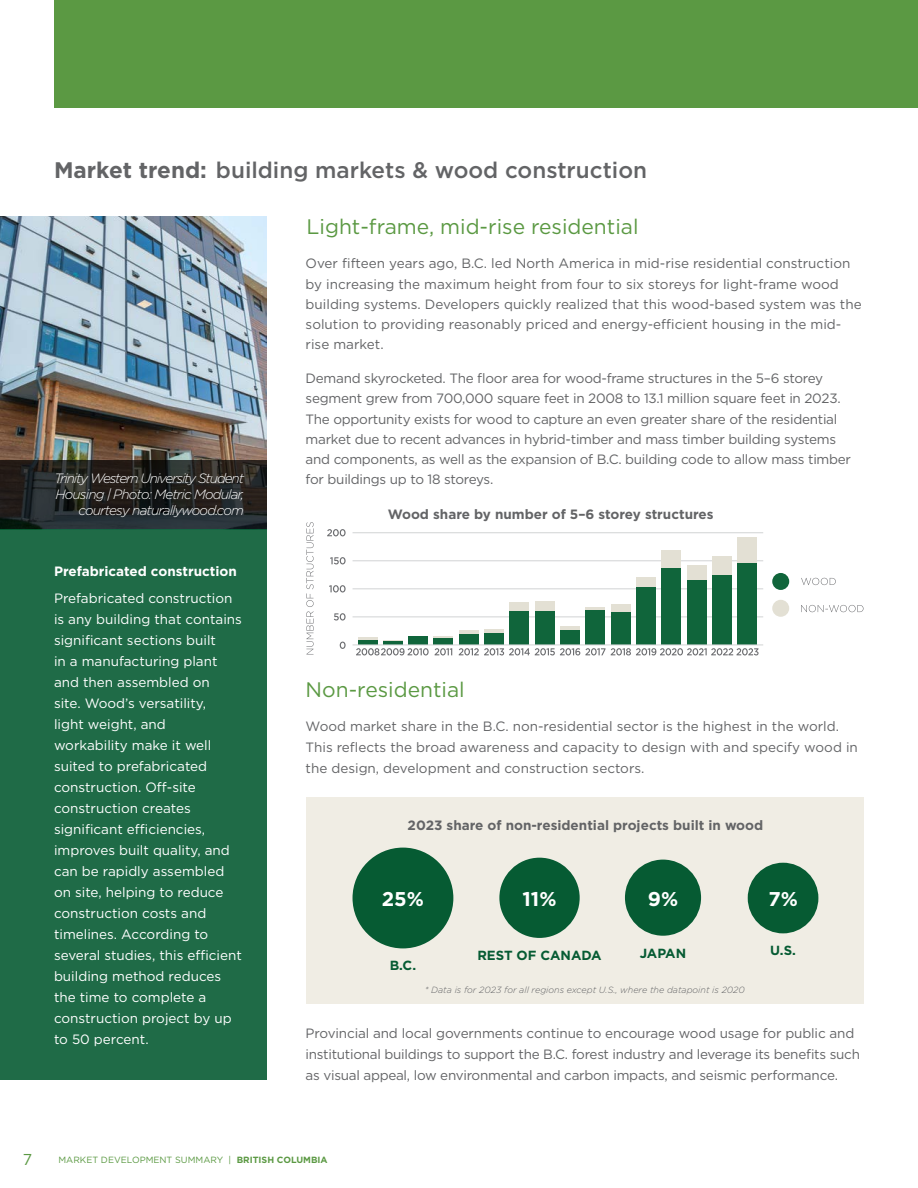
<style>
.page{position:relative;width:918px;height:1188px;background:#fff}
.page>*{position:absolute;margin:0;border:0;box-sizing:border-box;transform-origin:0 0}
.t1{font:500 22.5px "Gotham";color:#636466}
.t2{font:21px "Gotham";color:#5b9943}
.t3{font:700 19.95px "Gotham";color:#fff}
.t4{font:15.75px "Gotham";color:#5b9943}
.t5{font:13.5px/20.2px "Gotham";letter-spacing:-.02em;color:#636466}
.t6{font:13.5px/20.2px "Gotham";color:#636466}
.t7{font:13.5px/21px "Gotham";color:#fff}
.t8{font:italic 300 13.5px/16.2px "Gotham";letter-spacing:-.07em;color:#fff;text-align:right}
.t9{font:700 13.5px "Gotham";color:#636466}
.t10{font:700 13.5px "Gotham";color:#fff}
.t11{font:700 13.2px "Gotham";color:#065b33}
.t12{font:italic 300 9px "Gotham";color:#636466}
.t13{font:9px "Gotham";color:#5b9943}
.s1{font-weight:700}
</style>
<div class="page">
<img style="left:0;top:217px;width:267px;height:243px">
<svg style="left:0;top:460px;width:267px;height:69px;background:#242524"></svg>
<div style="left:358px;top:637px;width:19px;height:8px;background:#e3e0d4"></div>
<div style="left:358px;top:640px;width:19px;height:5px;background:#10653b"></div>
<div style="left:772px;top:573px;width:17px;height:17px;background:#10653b;border-radius:50%"></div>
<svg style="left:801px;top:578px;width:35px;height:7px"></svg>
<div style="left:772px;top:600px;width:17px;height:17px;background:#e3e0d4;border-radius:50%"></div>
<svg style="left:801px;top:605px;width:63px;height:7px"></svg>
<hr style="left:353px;top:617px;width:410px;height:1px;background:#d1d3d4">
<hr style="left:353px;top:588px;width:410px;height:1px;background:#d1d3d4">
<hr style="left:353px;top:560px;width:410px;height:1px;background:#d1d3d4">
<hr style="left:353px;top:532px;width:410px;height:1px;background:#d1d3d4">
<svg style="left:306px;top:522px;width:8px;height:132px"></svg>
<svg style="left:327px;top:529px;width:19px;height:7px"></svg>
<svg style="left:330px;top:557px;width:16px;height:7px"></svg>
<svg style="left:329px;top:585px;width:17px;height:8px"></svg>
<svg style="left:334px;top:613px;width:12px;height:8px"></svg>
<svg style="left:340px;top:642px;width:6px;height:7px"></svg>
<svg style="left:356px;top:648px;width:73px;height:7px"></svg>
<svg style="left:435px;top:648px;width:17px;height:7px"></svg>
<svg style="left:459px;top:648px;width:300px;height:7px"></svg>
<div style="left:383px;top:640px;width:19px;height:5px;background:#e3e0d4"></div>
<div style="left:408px;top:636px;width:20px;height:9px;background:#10653b"></div>
<div style="left:433px;top:636px;width:20px;height:9px;background:#e3e0d4"></div>
<div style="left:459px;top:630px;width:19px;height:15px;background:#e3e0d4"></div>
<div style="left:484px;top:630px;width:20px;height:15px;background:#e3e0d4"></div>
<div style="left:509px;top:603px;width:20px;height:42px;background:#e3e0d4"></div>
<div style="left:535px;top:601px;width:19px;height:44px;background:#e3e0d4"></div>
<div style="left:560px;top:626px;width:20px;height:19px;background:#e3e0d4"></div>
<div style="left:585px;top:607px;width:20px;height:38px;background:linear-gradient(to right,#e3e0d4,#e3e0d4)"></div>
<div style="left:611px;top:604px;width:20px;height:41px;background:#e3e0d4"></div>
<div style="left:636px;top:578px;width:20px;height:67px;background:#e3e0d4"></div>
<div style="left:661px;top:551px;width:20px;height:94px;background:#e3e0d4"></div>
<div style="left:687px;top:566px;width:20px;height:79px;background:#e3e0d4"></div>
<div style="left:712px;top:557px;width:20px;height:88px;background:#e3e0d4"></div>
<div style="left:737px;top:537px;width:20px;height:108px;background:#e3e0d4"></div>
<svg style="left:383px;top:641px;width:19px;height:4px"></svg>
<div style="left:433px;top:638px;width:20px;height:7px;background:#10653b"></div>
<div style="left:459px;top:634px;width:19px;height:11px;background:#10653b"></div>
<div style="left:484px;top:633px;width:20px;height:12px;background:#10653b"></div>
<div style="left:509px;top:612px;width:20px;height:33px;background:#10653b"></div>
<div style="left:535px;top:611px;width:19px;height:34px;background:#10653b"></div>
<div style="left:560px;top:630px;width:20px;height:15px;background:#10653b"></div>
<div style="left:585px;top:611px;width:20px;height:34px;background:#10653b"></div>
<div style="left:611px;top:612px;width:20px;height:33px;background:#10653b"></div>
<div style="left:636px;top:588px;width:20px;height:57px;background:#10653b"></div>
<div style="left:661px;top:569px;width:20px;height:76px;background:#10653b"></div>
<div style="left:687px;top:580px;width:20px;height:65px;background:#10653b"></div>
<div style="left:712px;top:575px;width:20px;height:70px;background:#10653b"></div>
<div style="left:737px;top:563px;width:20px;height:82px;background:#10653b"></div>
<hr style="left:353px;top:645px;width:410px;height:1px;background:#d1d3d4">
<div style="left:54px;top:0;width:864px;height:108px;background:#5b9943"></div>
<div style="left:0;top:529px;width:267px;height:551px;background:#1f6b47"></div>
<div style="left:307px;top:797px;width:557px;height:207px;background:#f0ede4"></div>
<div style="left:499px;top:858px;width:81px;height:80px;background:#065b33;border-radius:50%"></div>
<div style="left:353px;top:848px;width:100px;height:100px;background:#065b33;border-radius:50%"></div>
<div style="left:748px;top:863px;width:70px;height:70px;background:#065b33;border-radius:50%"></div>
<div style="left:625px;top:860px;width:76px;height:76px;background:#065b33;border-radius:50%"></div>
<h1 class="t1" style="left:54px;top:155px;width:595px"><span class="s1">Market trend:</span> building markets &amp; wood construction</h1>
<p class="t8" style="left:54px;top:470px;width:191px">Trinity Western University Student<br>Housing | Photo: Metric Modular, courtesy naturallywood.com</p>
<p class="t10" style="left:54px;top:562px;width:184px">Prefabricated construction</p>
<p class="t7" style="left:54px;top:588px;width:189px">Prefabricated construction is any building that contains significant sections built<br>in a manufacturing plant and then assembled on<br>site. Wood’s versatility,<br>light weight, and workability make it well suited to prefabricated construction. Off-site construction creates significant efficiencies, improves built quality, and can be rapidly assembled on site, helping to reduce construction costs and timelines. According to several studies, this efficient building method reduces the time to complete a construction project by up to 50 percent.</p>
<h2 class="t2" style="left:307px;top:213px;width:334px">Light-frame, mid-rise residential</h2>
<p class="t6" style="left:306px;top:253px;width:558px">Over fifteen years ago, B.C. led North America in mid-rise residential construction by increasing the maximum height from four to six storeys for light-frame wood building systems. Developers quickly realized that this wood-based system was the solution to providing reasonably priced and energy-efficient housing in the mid&shy;rise market.</p>
<p class="t5" style="left:306px;top:368px;width:547px">Demand skyrocketed. The floor area for wood-frame structures in the 5–6 storey segment grew from 700,000 square feet in 2008 to 13.1 million square feet in 2023.<br>The opportunity exists for wood to capture an even greater share of the residential market due to recent advances in hybrid-timber and mass timber building systems and components, as well as the expansion of B.C. building code to allow mass timber for buildings up to 18 storeys.</p>
<p class="t9" style="left:388px;top:505px;width:327px">Wood share by number of 5–6 storey structures</p>
<h2 class="t2" style="left:306px;top:676px;width:161px">Non-residential</h2>
<p class="t6" style="left:306px;top:716px;width:554px;line-height:21px">Wood market share in the B.C. non-residential sector is the highest in the world.<br>This reflects the broad awareness and capacity to design with and specify wood in the design, development and construction sectors.</p>
<p class="t9" style="left:408px;top:816px;width:357px">2023 share of non-residential projects built in wood</p>
<h3 class="t3" style="left:382px;top:886px;width:44px">25%</h3>
<h3 class="t3" style="left:523px;top:885px;width:35px">11%</h3>
<h3 class="t3" style="left:648px;top:885px;width:32px">9%</h3>
<h3 class="t3" style="left:768px;top:886px;width:31px">7%</h3>
<p class="t11" style="left:390px;top:956px;width:28px">B.C.</p>
<p class="t11" style="left:477px;top:946px;width:126px">REST OF CANADA</p>
<p class="t11" style="left:640px;top:944px;width:48px">JAPAN</p>
<p class="t11" style="left:770px;top:941px;width:27px">U.S.</p>
<p class="t12" style="left:425px;top:984px;width:322px">* Data is for 2023 for all regions except U.S., where the datapoint is 2020</p>
<p class="t5" style="left:306px;top:1022px;width:556px;line-height:21px">Provincial and local governments continue to encourage wood usage for public and institutional buildings to support the B.C. forest industry and leverage its benefits such as visual appeal, low environmental and carbon impacts, and seismic performance.</p>
<p class="t4" style="left:23px;top:1150px;width:11px">7</p>
<p class="t13" style="left:58px;top:1154px;width:271px">MARKET DEVELOPMENT SUMMARY | <span class="s1">BRITISH COLUMBIA</span></p>
</div>
